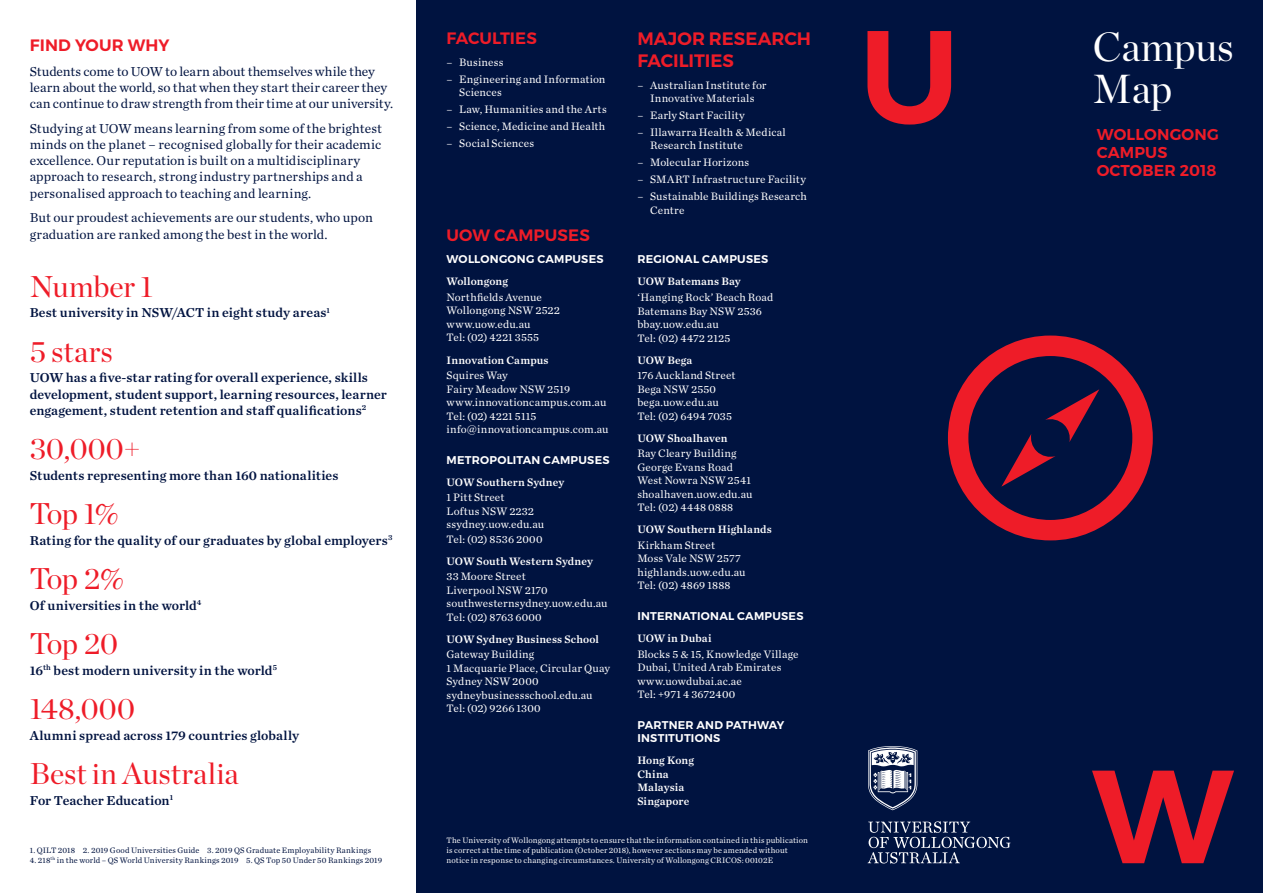
<style>
.page{position:relative;width:1263px;height:893px;background:#fff}
.page>*{position:absolute;margin:0;border:0;box-sizing:border-box;transform-origin:0 0}
.t1{font:40.5px/42px "Chronicle Display";color:#fff}
.t2{font:30px "Chronicle Display";color:#ee1c28}
.t3{font:600 18px/21.6px "Montserrat";color:#ee1c28}
.t4{font:600 16.5px "Montserrat";letter-spacing:.005em;color:#ee1c28}
.t5{font:600 15.75px/18px "Montserrat";letter-spacing:.01em;color:#ee1c28}
.t6{font:13.5px/16.2px "Chronicle Text G1";letter-spacing:.005em;color:#001340}
.t7{font:13.5px/16.2px "Chronicle Text G1 Semi";letter-spacing:.005em;color:#001340}
.t8{font:11.25px/13.5px "Chronicle Text G1";letter-spacing:.015em;color:#fff}
.t9{font:11.25px/13.5px "Chronicle Text G1 Semi";letter-spacing:.01em;color:#fff}
.t10{font:600 11.25px/13.5px "Montserrat";letter-spacing:.02em;color:#fff}
.t11{font:8.25px/9.9px "Chronicle Text G1";letter-spacing:.02em;color:#fff}
.t12{font:8.25px "Chronicle Text G1";letter-spacing:.02em;color:#001340}
</style>
<div class="page">
<div style="left:417px;top:0;width:846px;height:893px;background:#001340"></div>
<svg style="left:867px;top:31px;width:84px;height:94px"></svg>
<svg style="left:1092px;top:771px;width:142px;height:92px"></svg>
<div style="left:948px;top:336px;width:205px;height:204px;border:20px solid #ee1c28;border-radius:50%"></div>
<svg style="left:1001px;top:389px;width:98px;height:98px"></svg>
<svg style="left:868px;top:821px;width:142px;height:42px"></svg>
<svg style="left:868px;top:746px;width:49px;height:64px"></svg>
<hr style="left:444px;top:0;width:819px;height:1px;background:#e2e4e2">
<h3 class="t4" style="left:30px;top:35px;width:141px">FIND YOUR WHY</h3>
<p class="t6" style="left:30px;top:62px;width:365px">Students come to UOW to learn about themselves while they learn about the world, so that when they start their career they can continue to draw strength from their time at our university.</p>
<p class="t6" style="left:30px;top:120px;width:354px">Studying at UOW means learning from some of the brightest minds on the planet – recognised globally for their academic excellence. Our reputation is built on a multidisciplinary approach to research, strong industry partnerships and a personalised approach to teaching and learning.</p>
<p class="t6" style="left:30px;top:209px;width:345px">But our proudest achievements are our students, who upon graduation are ranked among the best in the world.</p>
<h2 class="t2" style="left:30px;top:263px;width:125px">Number 1</h2>
<p class="t7" style="left:30px;top:304px;width:302px">Best university in NSW/ACT in eight study areas<sup>1</sup></p>
<h2 class="t2" style="left:30px;top:328px;width:85px">5 stars</h2>
<p class="t7" style="left:30px;top:369px;width:359px">UOW has a five-star rating for overall experience, skills development, student support, learning resources, learner engagement, student retention and staff qualifications<sup>2</sup></p>
<h2 class="t2" style="left:30px;top:426px;width:112px">30,000+</h2>
<p class="t7" style="left:30px;top:466px;width:310px">Students representing more than 160 nationalities</p>
<h2 class="t2" style="left:30px;top:491px;width:91px">Top 1%</h2>
<p class="t7" style="left:30px;top:531px;width:364px">Rating for the quality of our graduates by global employers<sup>3</sup></p>
<h2 class="t2" style="left:30px;top:556px;width:96px">Top 2%</h2>
<p class="t7" style="left:30px;top:596px;width:173px">Of universities in the world<sup>4</sup></p>
<h2 class="t2" style="left:30px;top:621px;width:90px">Top 20</h2>
<p class="t7" style="left:30px;top:661px;width:249px">16<sup>th</sup> best modern university in the world<sup>5</sup></p>
<h2 class="t2" style="left:30px;top:686px;width:107px">148,000</h2>
<p class="t7" style="left:30px;top:726px;width:271px">Alumni spread across 179 countries globally</p>
<h2 class="t2" style="left:30px;top:751px;width:210px">Best in Australia</h2>
<p class="t7" style="left:30px;top:791px;width:145px">For Teacher Education<sup>1</sup></p>
<p class="t12" style="left:30px;top:844px;width:343px">1. QILT 2018 2. 2019 Good Universities Guide 3. 2019 QS Graduate Employability Rankings</p>
<p class="t12" style="left:30px;top:854px;width:354px">4. 218<sup>th</sup> in the world – QS World University Rankings 2019 5. QS Top 50 Under 50 Rankings 2019</p>
<h3 class="t4" style="left:447px;top:28px;width:92px">FACULTIES</h3>
<p class="t8" style="left:446px;top:54px;width:58px">– Business</p>
<p class="t8" style="left:459px;top:71px;width:148px;text-indent:-13px">– Engineering and Information<br>Sciences</p>
<p class="t8" style="left:446px;top:102px;width:162px">– Law, Humanities and the Arts</p>
<p class="t8" style="left:446px;top:119px;width:160px">– Science, Medicine and Health</p>
<p class="t8" style="left:446px;top:136px;width:89px">– Social Sciences</p>
<h3 class="t4" style="left:447px;top:225px;width:145px">UOW CAMPUSES</h3>
<p class="t10" style="left:447px;top:253px;width:159px">WOLLONGONG CAMPUSES</p>
<p class="t9" style="left:446px;top:274px;width:63px">Wollongong</p>
<p class="t8" style="left:446px;top:290px;width:115px">Northfields Avenue<br>Wollongong NSW 2522 www.uow.edu.au<br>Tel: (02) 4221 3555</p>
<p class="t9" style="left:446px;top:352px;width:104px">Innovation Campus</p>
<p class="t8" style="left:446px;top:368px;width:164px">Squires Way<br>Fairy Meadow NSW 2519 www.innovationcampus.com.au<br>Tel: (02) 4221 5115 info@innovationcampus.com.au</p>
<p class="t10" style="left:447px;top:453px;width:165px">METROPOLITAN CAMPUSES</p>
<p class="t9" style="left:446px;top:474px;width:119px">UOW Southern Sydney</p>
<p class="t8" style="left:446px;top:490px;width:99px">1 Pitt Street<br>Loftus NSW 2232 ssydney.uow.edu.au<br>Tel: (02) 8536 2000</p>
<p class="t9" style="left:446px;top:553px;width:148px">UOW South Western Sydney</p>
<p class="t8" style="left:446px;top:569px;width:163px">33 Moore Street<br>Liverpool NSW 2170 southwesternsydney.uow.edu.au<br>Tel: (02) 8763 6000</p>
<p class="t9" style="left:446px;top:632px;width:154px">UOW Sydney Business School</p>
<p class="t8" style="left:446px;top:647px;width:165px">Gateway Building<br>1 Macquarie Place, Circular Quay<br>Sydney NSW 2000 sydneybusinessschool.edu.au<br>Tel: (02) 9266 1300</p>
<h3 class="t3" style="left:637px;top:28px;width:175px">MAJOR RESEARCH<br>FACILITIES</h3>
<p class="t8" style="left:637px;top:78px;width:131px;text-align:center">– Australian Institute for<br>Innovative Materials</p>
<p class="t8" style="left:637px;top:108px;width:109px">– Early Start Facility</p>
<p class="t8" style="left:650px;top:125px;width:137px;text-indent:-13px">– Illawarra Health &amp; Medical<br>Research Institute</p>
<p class="t8" style="left:637px;top:155px;width:114px">– Molecular Horizons</p>
<p class="t8" style="left:637px;top:172px;width:170px">– SMART Infrastructure Facility</p>
<p class="t8" style="left:650px;top:189px;width:158px;text-indent:-13px">– Sustainable Buildings Research<br>Centre</p>
<p class="t10" style="left:637px;top:253px;width:132px">REGIONAL CAMPUSES</p>
<p class="t9" style="left:637px;top:274px;width:105px">UOW Batemans Bay</p>
<p class="t8" style="left:637px;top:290px;width:137px">‘Hanging Rock’ Beach Road<br>Batemans Bay NSW 2536 bbay.uow.edu.au<br>Tel: (02) 4472 2125</p>
<p class="t9" style="left:637px;top:352px;width:56px">UOW Bega</p>
<p class="t8" style="left:637px;top:368px;width:100px">176 Auckland Street<br>Bega NSW 2550 bega.uow.edu.au<br>Tel: (02) 6494 7035</p>
<p class="t9" style="left:637px;top:430px;width:92px">UOW Shoalhaven</p>
<p class="t8" style="left:637px;top:446px;width:117px">Ray Cleary Building<br>George Evans Road<br>West Nowra NSW 2541 shoalhaven.uow.edu.au<br>Tel: (02) 4448 0888</p>
<p class="t9" style="left:637px;top:522px;width:136px">UOW Southern Highlands</p>
<p class="t8" style="left:637px;top:538px;width:110px">Kirkham Street<br>Moss Vale NSW 2577 highlands.uow.edu.au<br>Tel: (02) 4869 1888</p>
<p class="t10" style="left:637px;top:609px;width:168px">INTERNATIONAL CAMPUSES</p>
<p class="t9" style="left:637px;top:631px;width:76px">UOW in Dubai</p>
<p class="t8" style="left:637px;top:646px;width:163px">Blocks 5 &amp; 15, Knowledge Village<br>Dubai, United Arab Emirates www.uowdubai.ac.ae<br>Tel: +971 4 3672400</p>
<p class="t10" style="left:637px;top:718px;width:149px">PARTNER AND PATHWAY<br>INSTITUTIONS</p>
<p class="t9" style="left:637px;top:753px;width:58px">Hong Kong<br>China<br>Malaysia<br>Singapore</p>
<p class="t11" style="left:446px;top:835px;width:363px">The University of Wollongong attempts to ensure that the information contained in this publication is correct at the time of publication (October 2018), however sections may be amended without notice in response to changing circumstances. University of Wollongong CRICOS: 00102E</p>
<h1 class="t1" style="left:1093px;top:23px;width:142px">Campus<br>Map</h1>
<h3 class="t5" style="left:1097px;top:125px;width:123px">WOLLONGONG<br>CAMPUS<br>OCTOBER 2018</h3>
</div>
